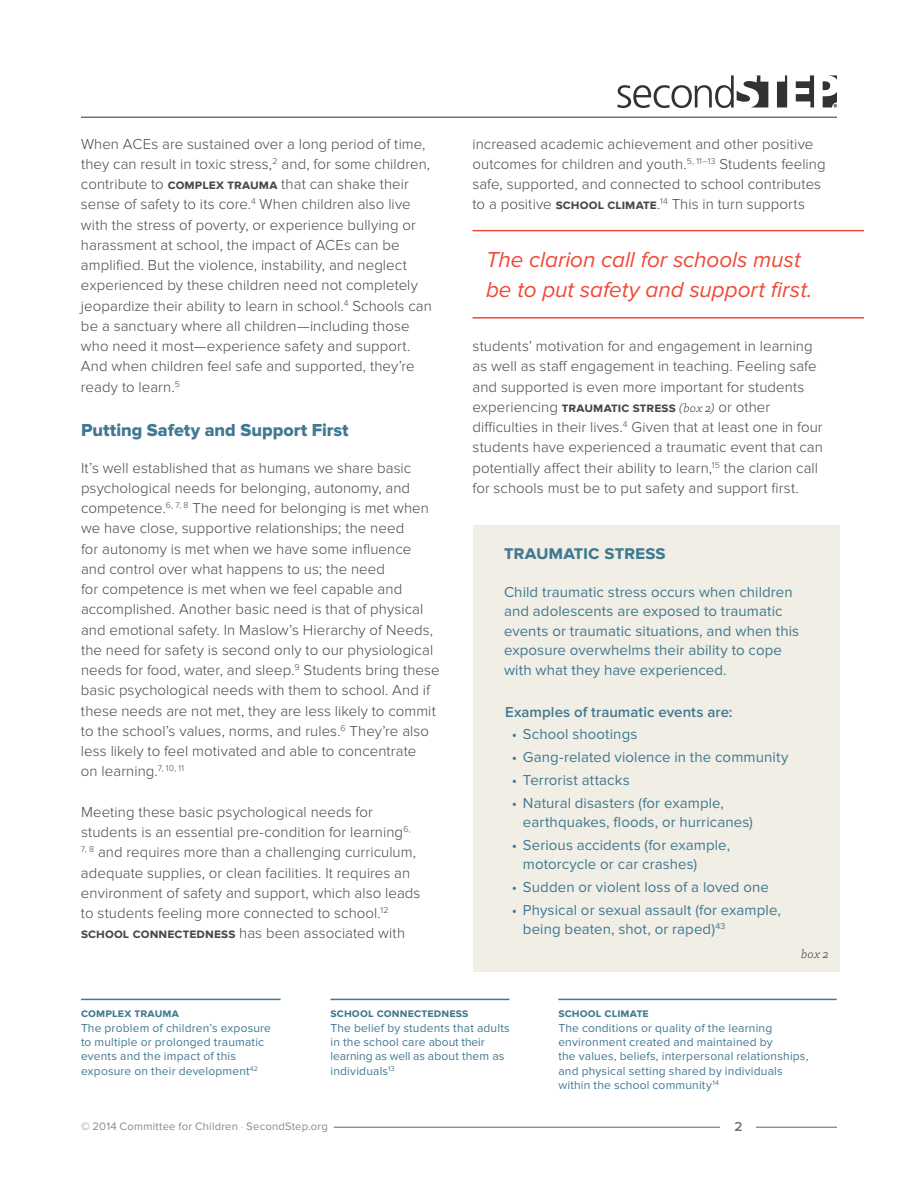
<style>
.page{position:relative;width:918px;height:1188px;background:#fff}
.page>*{position:absolute;margin:0;border:0;box-sizing:border-box;transform-origin:0 0}
.t1{font:italic 22.5px/30px "Proxima Nova";letter-spacing:-.005em;color:#f04937}
.t2{font:700 19.5px "Proxima Nova";color:#407992}
.t3{font:18px "Proxima Nova Extrabld";color:#407992}
.t4{font:300 15px/20.2px "Proxima Nova";letter-spacing:.005em;color:#48484a}
.t5{font:15px/19.5px "Proxima Nova";letter-spacing:.005em;color:#407992}
.t6{font:600 15px "Proxima Nova";letter-spacing:.005em;color:#407992}
.t7{font:600 13.5px "Proxima Nova";color:#6d6e71}
.t8{font:12px/14.4px "Proxima Nova";letter-spacing:.015em;color:#407992}
.t9{font:700 12px "Proxima Nova";letter-spacing:.01em;color:#407992}
.t10{font:italic 200 12px "Capita";color:#414042}
.t11{font:11.25px "Proxima Nova";letter-spacing:.02em;color:#888a8c}
.s1{font-weight:700;font-size:13.5px}
.s2{font-family:"Capita";font-weight:200;font-style:italic;font-size:12px;color:#414042}
.s3{font-weight:300}
</style>
<div class="page">
<hr style="left:81px;top:117px;width:756px;height:1px;background:#323232">
<svg style="left:617px;top:75px;width:220px;height:33px"></svg>
<hr style="left:334px;top:1127px;width:503px;height:1px;background:#616264">
<div style="left:721px;top:1095px;width:35px;height:62px;background:#fff"></div>
<hr style="left:81px;top:999px;width:200px;height:1px;background:#407992">
<hr style="left:330px;top:999px;width:179px;height:1px;background:#407992">
<hr style="left:558px;top:999px;width:279px;height:1px;background:#407992">
<div style="left:473px;top:525px;width:367px;height:446px;background:#f1eee5"></div>
<hr style="left:472px;top:230px;width:392px;height:1px;background:#f04937">
<hr style="left:472px;top:317px;width:392px;height:2px;background:#f04937">
<p class="t4" style="left:81px;top:134px;width:352px">When ACEs are sustained over a long period of time, they can result in toxic stress,<sup>2</sup> and, for some children, contribute to <span class="s1">complex trauma</span> that can shake their sense of safety to its core.<sup>4</sup> When children also live with the stress of poverty, or experience bullying or harassment at school, the impact of ACEs can be amplified. But the violence, instability, and neglect experienced by these children need not completely jeopardize their ability to learn in school.<sup>4</sup> Schools can be a sanctuary where all children—including those who need it most—experience safety and support.<br>And when children feel safe and supported, they’re ready to learn.<sup>5</sup></p>
<p class="t3" style="left:81px;top:419px;width:269px">Putting Safety and Support First</p>
<p class="t4" style="left:81px;top:458px;width:360px">It’s well established that as humans we share basic psychological needs for belonging, autonomy, and competence.<sup>6,</sup> <sup>7,</sup> <sup>8</sup> The need for belonging is met when we have close, supportive relationships; the need<br>for autonomy is met when we have some influence and control over what happens to us; the need<br>for competence is met when we feel capable and accomplished. Another basic need is that of physical and emotional safety. In Maslow’s Hierarchy of Needs, the need for safety is second only to our physiological needs for food, water, and sleep.<sup>9</sup> Students bring these basic psychological needs with them to school. And if these needs are not met, they are less likely to commit to the school’s values, norms, and rules.<sup>6</sup> They’re also less likely to feel motivated and able to concentrate<br>on learning.<sup>7,</sup> <sup>10,</sup> <sup>11</sup></p>
<p class="t4" style="left:81px;top:802px;width:341px">Meeting these basic psychological needs for students is an essential pre-condition for learning<sup>6,<br>7,</sup> <sup>8</sup> and requires more than a challenging curriculum, adequate supplies, or clean facilities. It requires an environment of safety and support, which also leads to students feeling more connected to school.<sup>12<br></sup><span class="s1">School connectedness</span> has been associated with</p>
<p class="t4" style="left:473px;top:134px;width:355px">increased academic achievement and other positive outcomes for children and youth.<sup>5,</sup> <sup>11–13</sup> Students feeling safe, supported, and connected to school contributes to a positive <span class="s1">school climate</span>.<sup>14</sup> This in turn supports</p>
<h1 class="t1" style="left:486px;top:245px;width:328px">The clarion call for schools must be to put safety and support first.</h1>
<p class="t4" style="left:472px;top:336px;width:352px">students’ motivation for and engagement in learning as well as staff engagement in teaching. Feeling safe and supported is even more important for students experiencing <span class="s1">traumatic stress</span> <span class="s2">(box 2)</span> or other difficulties in their lives.<sup>4</sup> Given that at least one in four students have experienced a traumatic event that can potentially affect their ability to learn,<sup>15</sup> the clarion call for schools must be to put safety and support first.</p>
<h2 class="t2" style="left:504px;top:541px;width:163px">Traumatic Stress</h2>
<p class="t5" style="left:504px;top:582px;width:297px">Child traumatic stress occurs when children and adolescents are exposed to traumatic events or traumatic situations, and when this exposure overwhelms their ability to cope with what they have experienced.</p>
<p class="t6" style="left:505px;top:703px;width:229px">Examples of traumatic events are:</p>
<p class="t5" style="left:512px;top:725px;width:127px">• School shootings</p>
<p class="t5" style="left:512px;top:748px;width:278px">• Gang-related violence in the community</p>
<p class="t5" style="left:512px;top:770px;width:119px">• Terrorist attacks</p>
<p class="t5" style="left:523px;top:793px;width:231px;text-indent:-11px">• Natural disasters (for example, earthquakes, floods, or hurricanes)</p>
<p class="t5" style="left:523px;top:835px;width:209px;text-indent:-11px">• Serious accidents (for example, motorcycle or car crashes)</p>
<p class="t5" style="left:512px;top:878px;width:259px">• Sudden or violent loss of a loved one</p>
<p class="t5" style="left:523px;top:900px;width:259px;text-indent:-11px">• Physical or sexual assault (for example, being beaten, shot, or raped)<sup>43</sup></p>
<p class="t10" style="left:801px;top:946px;width:29px">box 2</p>
<p class="t9" style="left:81px;top:1006px;width:99px">complex trauma</p>
<p class="t8" style="left:81px;top:1021px;width:192px">The problem of children’s exposure to multiple or prolonged traumatic events and the impact of this exposure on their development<sup>42</sup></p>
<p class="t9" style="left:330px;top:1006px;width:140px">School Connectedness</p>
<p class="t8" style="left:330px;top:1021px;width:181px">The belief by students that adults in the school care about their learning as well as about them as individuals<sup>13</sup></p>
<p class="t9" style="left:558px;top:1006px;width:91px">School Climate</p>
<p class="t8" style="left:558px;top:1021px;width:252px">The conditions or quality of the learning environment created and maintained by<br>the values, beliefs, interpersonal relationships, and physical setting shared by individuals within the school community<sup>14</sup></p>
<p class="t11" style="left:81px;top:1120px;width:248px">© 2014 Committee for Children <span class="s3">∙</span> SecondStep.org</p>
<p class="t7" style="left:734px;top:1119px;width:10px">2</p>
</div>
